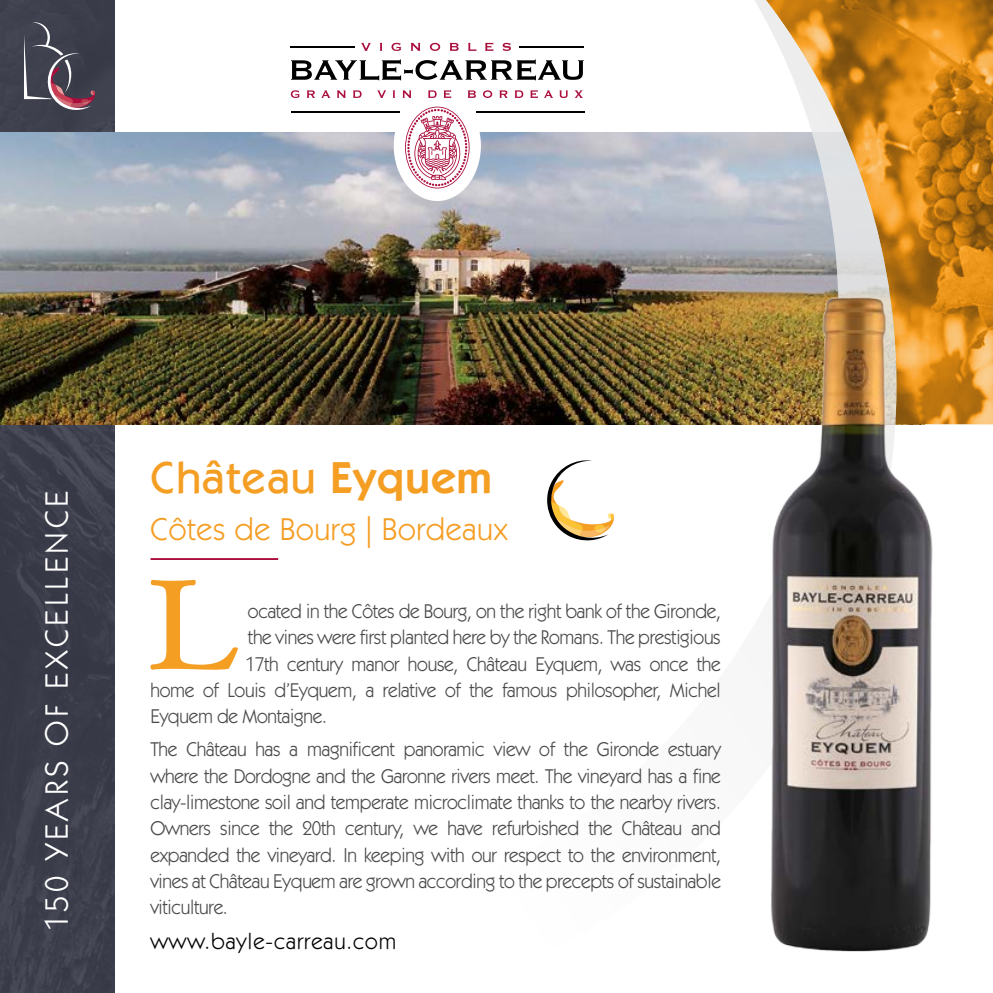
<style>
.page{position:relative;width:993px;height:993px;background:#fff}
.page>*{position:absolute;margin:0;border:0;box-sizing:border-box;transform-origin:0 0}
.t1{font:600 129.25px "Horley Old Style";color:#f59e24}
.t2{font:500 45px "ITC Kabel Std";letter-spacing:.02em;color:#f59e24}
.t3{font:32.5px "ITC Kabel Std";letter-spacing:.11em;color:#fff}
.t4{font:31.75px "ITC Kabel Std";letter-spacing:.02em;color:#f59e24}
.t5{font:22.5px "ITC Kabel Std";letter-spacing:.04em;color:#000}
.t6{font:20px/26.2px "ITC Kabel Std";letter-spacing:-.015em;color:#4a4a49;text-align:justify;scale:.96 1}
.s1{font-weight:600}
</style>
<div class="page">
<img style="left:0;top:0;width:114px;height:992px">
<img style="left:0;top:132px;width:238px;height:292px">
<img style="left:925px;top:0;width:67px;height:424px">
<svg style="left:24px;top:22px;width:73px;height:88px;background:#564f5d"></svg>
<hr style="left:150px;top:558px;width:128px;height:1px;background:#aa0e3c">
<img style="left:238px;top:0;width:687px;height:560px">
<img style="left:738px;top:285px;width:221px;height:667px">
<h3 class="t3" style="left:38px;top:931px;width:442px;rotate:-90deg">150 YEARS OF EXCELLENCE</h3>
<h2 class="t2" style="left:150px;top:451px;width:343px">Château <span class="s1">Eyquem</span></h2>
<h3 class="t4" style="left:150px;top:511px;width:358px">Côtes de Bourg | Bordeaux</h3>
<h1 class="t1" style="left:150px;top:546px;width:85px">L</h1>
<p class="t6" style="left:248px;top:598px;width:494px">ocated in the Côtes de Bourg, on the right bank of the Gironde,</p>
<p class="t6" style="left:248px;top:624px;width:494px">the vines were first planted here by the Romans. The prestigious</p>
<p class="t6" style="left:245px;top:650px;width:496px">17th century manor house, Château Eyquem, was once the</p>
<p class="t6" style="left:150px;top:676px;width:595px">home of Louis d’Eyquem, a relative of the famous philosopher, Michel</p>
<p class="t6" style="left:150px;top:703px;width:185px">Eyquem de Montaigne.</p>
<p class="t6" style="left:150px;top:736px;width:595px">The Château has a magnificent panoramic view of the Gironde estuary where the Dordogne and the Garonne rivers meet. The vineyard has a fine clay-limestone soil and temperate microclimate thanks to the nearby rivers.<br>Owners since the 20th century, we have refurbished the Château and expanded the vineyard. In keeping with our respect to the environment, vines at Château Eyquem are grown according to the precepts of sustainable viticulture.</p>
<p class="t5" style="left:150px;top:927px;width:247px">www.bayle-carreau.com</p>
</div>
